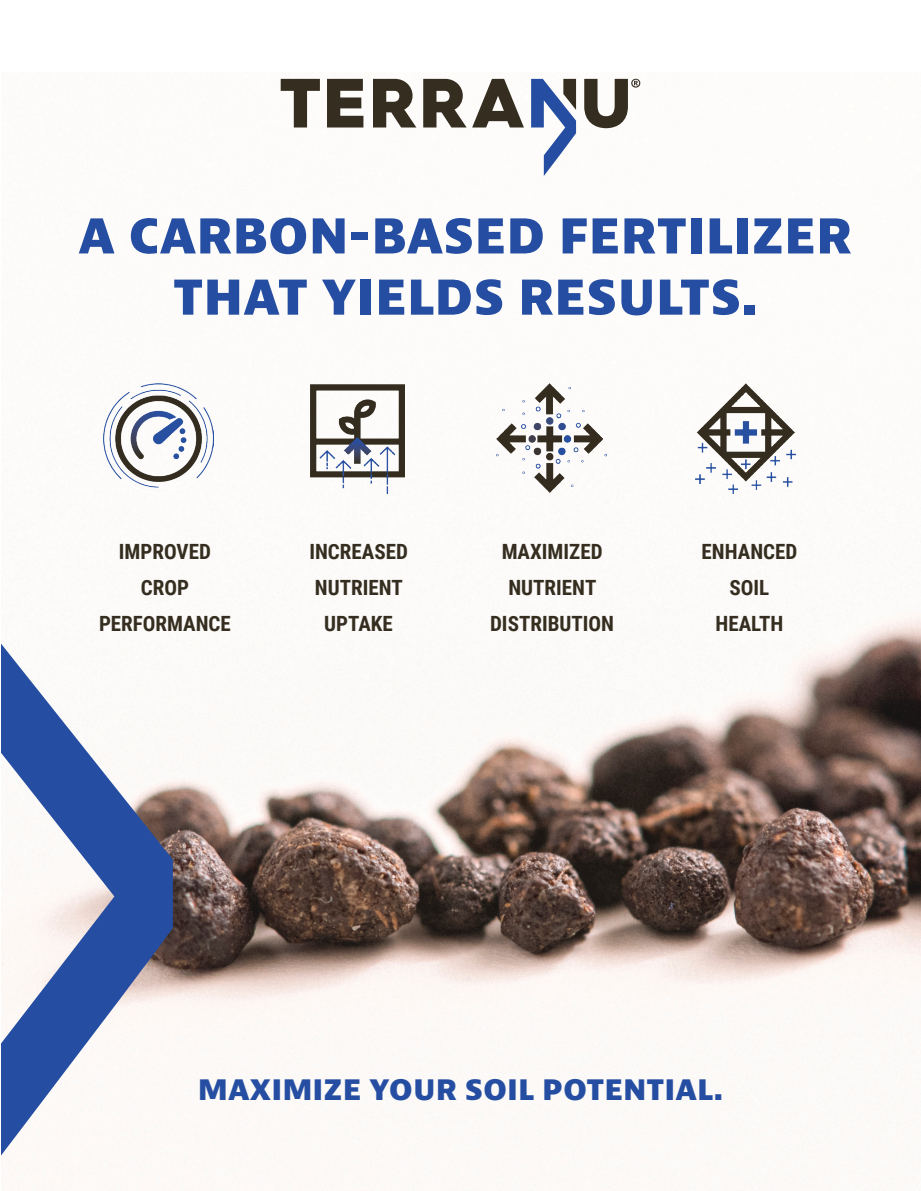
<style>
.page{position:relative;width:921px;height:1191px;background:#fff}
.page>*{position:absolute;margin:0;border:0;box-sizing:border-box;transform-origin:0 0}
.t1{font:800 51px/61.2px "Bernino Sans";color:#254ea2;text-align:center}
.t2{font:800 30px "Bernino Sans";color:#254ea2}
.t3{font:700 21px/36px "Roboto Condensed";color:#352e20;text-align:center}
</style>
<div class="page">
<img style="left:1px;top:78px;width:920px;height:1113px">
<svg style="left:281px;top:79px;width:39px;height:48px"></svg>
<svg style="left:327px;top:79px;width:36px;height:48px"></svg>
<svg style="left:373px;top:79px;width:43px;height:48px"></svg>
<svg style="left:423px;top:79px;width:43px;height:48px"></svg>
<svg style="left:472px;top:79px;width:52px;height:48px"></svg>
<svg style="left:531px;top:79px;width:45px;height:97px"></svg>
<svg style="left:584px;top:79px;width:56px;height:49px"></svg>
<svg style="left:1px;top:634px;width:172px;height:524px;fill:#fbf7f4"></svg>
<img style="left:696px;top:384px;width:100px;height:110px">
<img style="left:104px;top:384px;width:109px;height:110px">
<img style="left:311px;top:384px;width:93px;height:110px">
<img style="left:496px;top:384px;width:111px;height:108px">
<h1 class="t1" style="left:78px;top:205px;width:775px">A CARBON-BASED FERTILIZER<br>THAT YIELDS RESULTS.</h1>
<p class="t3" style="left:99px;top:533px;width:133px">IMPROVED<br>CROP<br>PERFORMANCE</p>
<p class="t3" style="left:309px;top:533px;width:100px">INCREASED<br>NUTRIENT<br>UPTAKE</p>
<p class="t3" style="left:701px;top:533px;width:97px">ENHANCED<br>SOIL<br>HEALTH</p>
<p class="t3" style="left:490px;top:533px;width:126px">MAXIMIZED<br>NUTRIENT<br>DISTRIBUTION</p>
<h2 class="t2" style="left:198px;top:1068px;width:527px">MAXIMIZE YOUR SOIL POTENTIAL.</h2>
</div>
